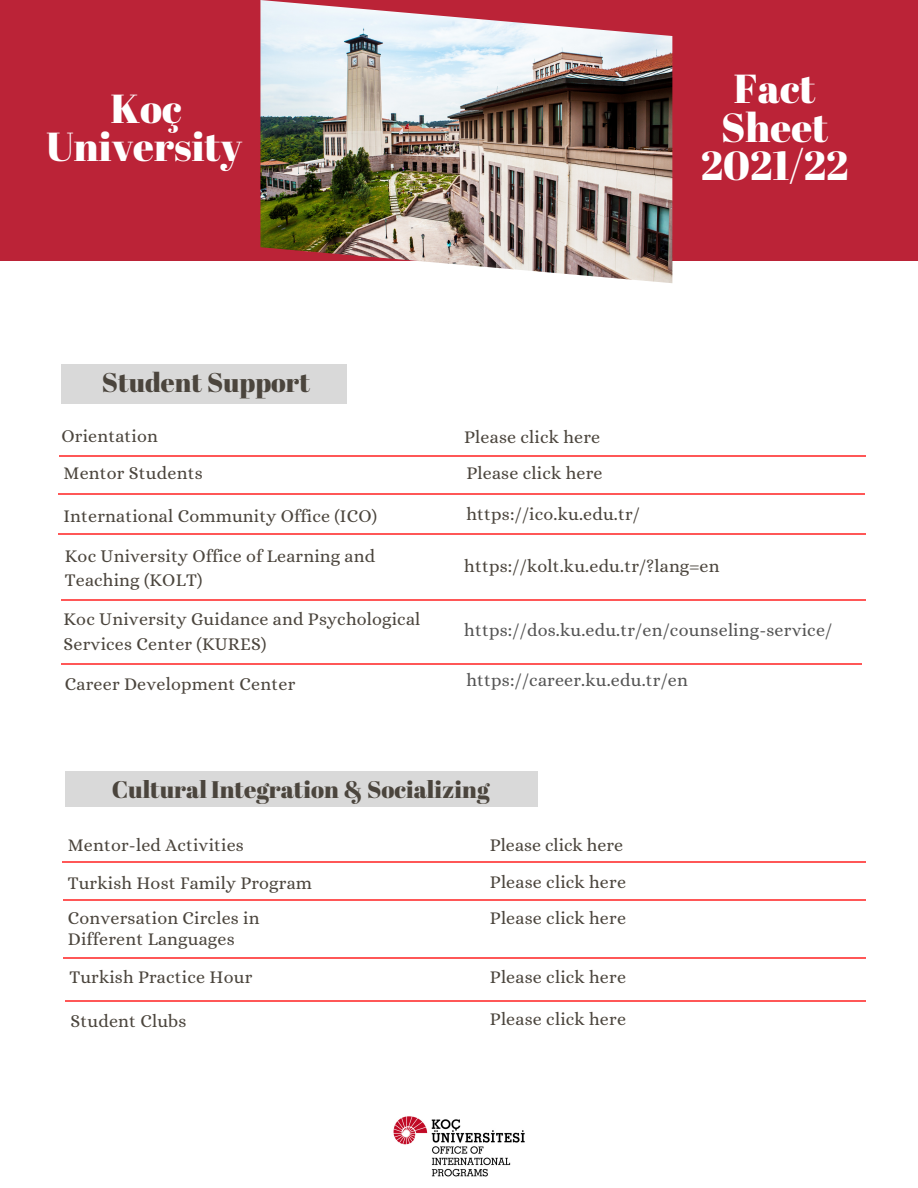
<style>
.page{position:relative;width:918px;height:1188px;background:#fff}
.page>*{position:absolute;margin:0;border:0;box-sizing:border-box;transform-origin:0 0}
.t1{font:40.5px/38.2px "Abril Fatface";color:#fff;text-align:center}
.t2{font:27px "Abril Fatface";color:#4b453d}
.t3{font:24px "Abril Fatface";color:#4b453d}
.t4{font:18px/24.8px "Alice";letter-spacing:.01em;color:#4b453d}
.t5{font:18px "Alice";letter-spacing:.01em;color:#545454}
</style>
<div class="page">
<div style="left:0;top:0;width:918px;height:261px;background:#bb2337"></div>
<img style="left:260px;top:0;width:412px;height:283px">
<div style="left:61px;top:365px;width:286px;height:39px;background:#d9d9d9"></div>
<div style="left:65px;top:771px;width:472px;height:36px;background:#d9d9d9"></div>
<hr style="left:59px;top:455px;width:807px;height:1px;background:#ff5757">
<hr style="left:58px;top:493px;width:807px;height:1px;background:#ff5757">
<hr style="left:58px;top:534px;width:808px;height:1px;background:#ff5757">
<hr style="left:61px;top:599px;width:805px;height:1px;background:#ff5757">
<hr style="left:61px;top:663px;width:801px;height:1px;background:#ff5757">
<hr style="left:63px;top:861px;width:803px;height:1px;background:#ff5757">
<hr style="left:64px;top:899px;width:802px;height:1px;background:#ff5757">
<hr style="left:64px;top:958px;width:802px;height:1px;background:#ff5757">
<hr style="left:65px;top:1001px;width:801px;height:1px;background:#ff5757">
<img style="left:393px;top:1116px;width:132px;height:61px">
<p class="t1" style="left:46px;top:88px;width:197px">Koç<br>University</p>
<p class="t2" style="left:102px;top:364px;width:210px">Student Support</p>
<p class="t4" style="left:61px;top:424px;width:98px">Orientation</p>
<p class="t4" style="left:464px;top:425px;width:138px">Please click here</p>
<p class="t1" style="left:734px;top:69px;width:83px">Fact</p>
<p class="t1" style="left:721px;top:107px;width:109px">Sheet</p>
<p class="t1" style="left:701px;top:145px;width:149px">2021/22</p>
<p class="t4" style="left:64px;top:461px;width:141px">Mentor Students</p>
<p class="t4" style="left:466px;top:461px;width:138px">Please click here</p>
<p class="t4" style="left:466px;top:501px;width:175px">https://ico.ku.edu.tr/</p>
<p class="t4" style="left:464px;top:554px;width:257px">https://kolt.ku.edu.tr/?lang=en</p>
<p class="t4" style="left:64px;top:504px;width:315px">International Community Office (ICO)</p>
<p class="t4" style="left:65px;top:543px;width:312px">Koc University Office of Learning and<br>Teaching (KOLT)</p>
<p class="t4" style="left:64px;top:607px;width:358px">Koc University Guidance and Psychological<br>Services Center (KURES)</p>
<p class="t5" style="left:464px;top:620px;width:370px">https://dos.ku.edu.tr/en/counseling-service/</p>
<p class="t4" style="left:65px;top:671px;width:232px">Career Development Center</p>
<p class="t5" style="left:466px;top:669px;width:223px">https://career.ku.edu.tr/en</p>
<p class="t3" style="left:112px;top:772px;width:379px">Cultural Integration &amp; Socializing</p>
<p class="t4" style="left:490px;top:832px;width:135px">Please click here</p>
<p class="t4" style="left:68px;top:833px;width:178px">Mentor-led Activities</p>
<p class="t4" style="left:68px;top:871px;width:246px">Turkish Host Family Program</p>
<p class="t4" style="left:68px;top:907px;width:193px;line-height:21.3px">Conversation Circles in<br>Different Languages</p>
<p class="t4" style="left:69px;top:965px;width:184px">Turkish Practice Hour</p>
<p class="t4" style="left:490px;top:965px;width:138px">Please click here</p>
<p class="t4" style="left:70px;top:1009px;width:118px">Student Clubs</p>
<p class="t4" style="left:490px;top:1007px;width:138px">Please click here</p>
<p class="t4" style="left:490px;top:870px;width:138px">Please click here</p>
<p class="t4" style="left:490px;top:905px;width:138px">Please click here</p>
</div>
